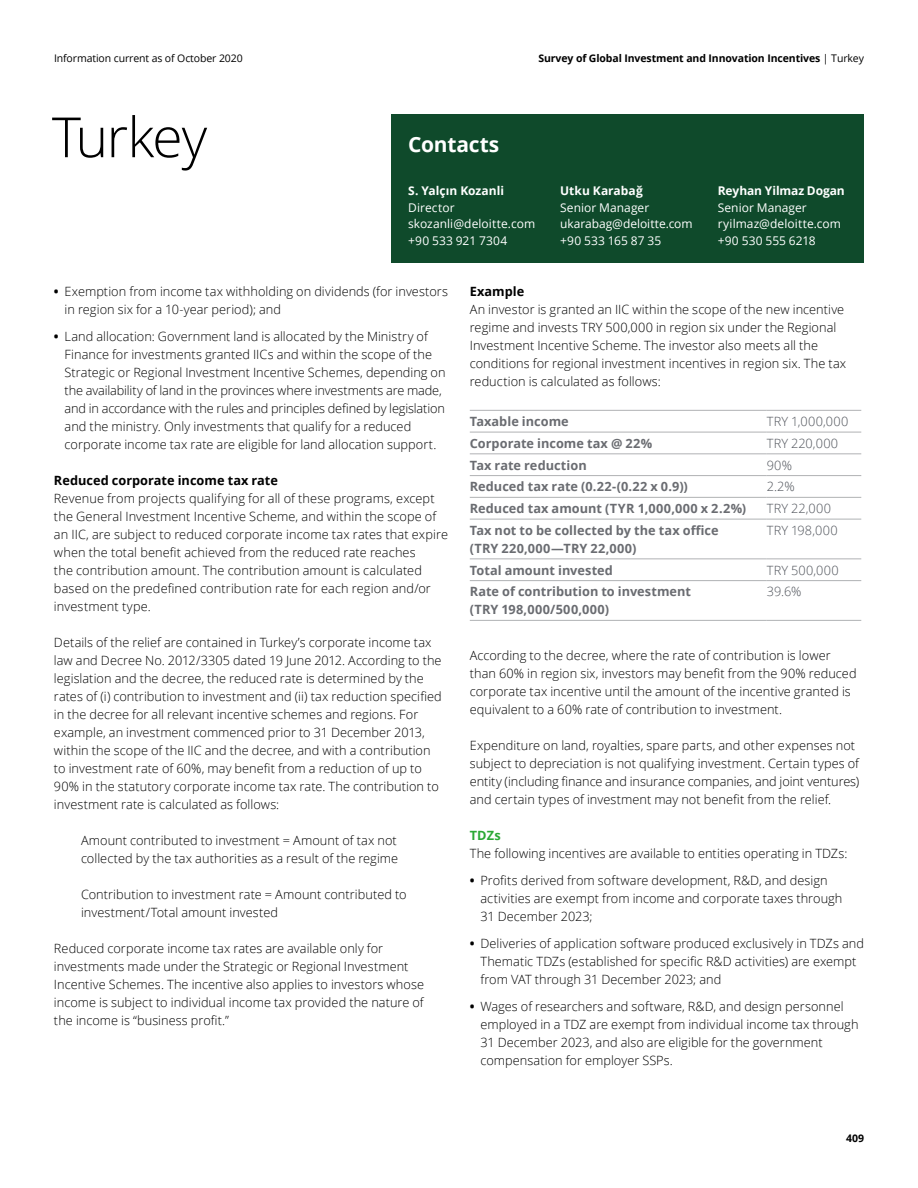
<style>
.page{position:relative;width:918px;height:1188px;background:#fff}
.page>*{position:absolute;margin:0;border:0;box-sizing:border-box;transform-origin:0 0}
.t1{font:300 55.5px "Open Sans";letter-spacing:-.03em;color:#000}
.t2{font:700 21px "Open Sans";letter-spacing:-.01em;color:#fff}
.t3{font:300 12.75px/18px "Open Sans";letter-spacing:.005em;color:#000}
.t4{font:700 12.75px/18px "Open Sans";color:#6a6c71}
.t5{font:300 12.75px "Open Sans";letter-spacing:.015em;color:#4f535a}
.t6{font:700 12.75px "Open Sans";color:#000}
.t7{font:700 12.75px "Open Sans";color:#2ba835}
.t8{font:12px/16.5px "Open Sans";letter-spacing:.005em;color:#fff}
.t9{font:700 12px "Open Sans";color:#fff}
.t10{font:700 10.5px "Open Sans";letter-spacing:-.01em;color:#000}
.t11{font:10.5px "Open Sans";letter-spacing:-.01em;color:#000}
.s1{font-weight:400}
.s2{font-weight:700}
</style>
<div class="page">
<hr style="left:470px;top:410px;width:297px;height:1px;background:#b0b2b4">
<hr style="left:767px;top:410px;width:94px;height:1px;background:#b0b2b4">
<hr style="left:470px;top:432px;width:297px;height:1px;background:#b0b2b4">
<hr style="left:767px;top:432px;width:94px;height:1px;background:#b0b2b4">
<hr style="left:470px;top:453px;width:297px;height:1px;background:#b0b2b4">
<hr style="left:767px;top:453px;width:94px;height:1px;background:#b0b2b4">
<hr style="left:470px;top:475px;width:297px;height:1px;background:#b0b2b4">
<hr style="left:767px;top:475px;width:94px;height:1px;background:#b0b2b4">
<hr style="left:470px;top:497px;width:297px;height:1px;background:#b0b2b4">
<hr style="left:767px;top:497px;width:94px;height:1px;background:#b0b2b4">
<hr style="left:470px;top:519px;width:297px;height:1px;background:#b0b2b4">
<hr style="left:767px;top:519px;width:94px;height:1px;background:#b0b2b4">
<hr style="left:470px;top:558px;width:297px;height:1px;background:#b0b2b4">
<hr style="left:767px;top:558px;width:94px;height:1px;background:#b0b2b4">
<hr style="left:470px;top:580px;width:297px;height:1px;background:#b0b2b4">
<hr style="left:767px;top:580px;width:94px;height:1px;background:#b0b2b4">
<hr style="left:470px;top:620px;width:297px;height:1px;background:#b0b2b4">
<hr style="left:767px;top:620px;width:94px;height:1px;background:#b0b2b4">
<div style="left:392px;top:115px;width:472px;height:148px;background:#0f4a2b"></div>
<p class="t11" style="left:54px;top:51px;width:190px">Information current as of October 2020</p>
<p class="t10" style="left:538px;top:51px;width:327px">Survey of Global Investment and Innovation Incentives <span class="s1">| Turkey</span></p>
<h1 class="t1" style="left:52px;top:99px;width:157px">Turkey</h1>
<h2 class="t2" style="left:408px;top:129px;width:92px">Contacts</h2>
<p class="t9" style="left:408px;top:182px;width:97px">S. Yalçın Kozanli</p>
<p class="t8" style="left:408px;top:199px;width:128px">Director skozanli@deloitte.com +90 533 921 7304</p>
<p class="t9" style="left:560px;top:182px;width:84px">Utku Karabağ</p>
<p class="t8" style="left:560px;top:199px;width:134px">Senior Manager ukarabag@deloitte.com +90 533 165 87 35</p>
<p class="t9" style="left:718px;top:182px;width:129px">Reyhan Yilmaz Dogan</p>
<p class="t8" style="left:718px;top:199px;width:125px">Senior Manager ryilmaz@deloitte.com +90 530 555 6218</p>
<p class="t3" style="left:65px;top:282px;width:385px;text-indent:-11px"><span class="s2">•</span> Exemption from income tax withholding on dividends (for investors in region six for a 10-year period); and</p>
<p class="t3" style="left:65px;top:327px;width:383px;text-indent:-11px"><span class="s2">•</span> Land allocation: Government land is allocated by the Ministry of Finance for investments granted IICs and within the scope of the Strategic or Regional Investment Incentive Schemes, depending on the availability of land in the provinces where investments are made, and in accordance with the rules and principles defined by legislation and the ministry. Only investments that qualify for a reduced corporate income tax rate are eligible for land allocation support.</p>
<p class="t6" style="left:54px;top:471px;width:226px">Reduced corporate income tax rate</p>
<p class="t3" style="left:54px;top:489px;width:396px">Revenue from projects qualifying for all of these programs, except the General Investment Incentive Scheme, and within the scope of an IIC, are subject to reduced corporate income tax rates that expire when the total benefit achieved from the reduced rate reaches<br>the contribution amount. The contribution amount is calculated based on the predefined contribution rate for each region and/or investment type.</p>
<p class="t3" style="left:54px;top:633px;width:389px">Details of the relief are contained in Turkey’s corporate income tax law and Decree No. 2012/3305 dated 19 June 2012. According to the legislation and the decree, the reduced rate is determined by the rates of (i) contribution to investment and (ii) tax reduction specified in the decree for all relevant incentive schemes and regions. For example, an investment commenced prior to 31 December 2013, within the scope of the IIC and the decree, and with a contribution to investment rate of 60%, may benefit from a reduction of up to 90% in the statutory corporate income tax rate. The contribution to investment rate is calculated as follows:</p>
<p class="t3" style="left:81px;top:831px;width:319px">Amount contributed to investment = Amount of tax not collected by the tax authorities as a result of the regime</p>
<p class="t3" style="left:81px;top:885px;width:327px">Contribution to investment rate = Amount contributed to investment/Total amount invested</p>
<p class="t3" style="left:54px;top:939px;width:372px">Reduced corporate income tax rates are available only for investments made under the Strategic or Regional Investment Incentive Schemes. The incentive also applies to investors whose income is subject to individual income tax provided the nature of the income is “business profit.”</p>
<p class="t6" style="left:470px;top:282px;width:56px">Example</p>
<p class="t3" style="left:470px;top:300px;width:378px">An investor is granted an IIC within the scope of the new incentive regime and invests TRY 500,000 in region six under the Regional Investment Incentive Scheme. The investor also meets all the conditions for regional investment incentives in region six. The tax reduction is calculated as follows:</p>
<p class="t4" style="left:470px;top:412px;width:101px">Taxable income</p>
<p class="t5" style="left:767px;top:413px;width:83px">TRY 1,000,000</p>
<p class="t4" style="left:470px;top:434px;width:184px">Corporate income tax @ 22%</p>
<p class="t5" style="left:767px;top:434px;width:73px">TRY 220,000</p>
<p class="t4" style="left:470px;top:456px;width:118px">Tax rate reduction</p>
<p class="t5" style="left:767px;top:456px;width:27px">90%</p>
<p class="t4" style="left:470px;top:477px;width:220px">Reduced tax rate (0.22-(0.22 x 0.9))</p>
<p class="t5" style="left:767px;top:478px;width:29px">2.2%</p>
<p class="t4" style="left:470px;top:499px;width:278px">Reduced tax amount (TYR 1,000,000 x 2.2%)</p>
<p class="t5" style="left:767px;top:500px;width:66px">TRY 22,000</p>
<p class="t4" style="left:470px;top:521px;width:250px">Tax not to be collected by the tax office (TRY 220,000—TRY 22,000)</p>
<p class="t5" style="left:767px;top:521px;width:72px">TRY 198,000</p>
<p class="t4" style="left:470px;top:561px;width:145px">Total amount invested</p>
<p class="t5" style="left:767px;top:561px;width:73px">TRY 500,000</p>
<p class="t4" style="left:470px;top:582px;width:223px">Rate of contribution to investment (TRY 198,000/500,000)</p>
<p class="t5" style="left:767px;top:583px;width:36px">39.6%</p>
<p class="t3" style="left:470px;top:646px;width:388px">According to the decree, where the rate of contribution is lower than 60% in region six, investors may benefit from the 90% reduced corporate tax incentive until the amount of the incentive granted is equivalent to a 60% rate of contribution to investment.</p>
<p class="t3" style="left:470px;top:736px;width:391px">Expenditure on land, royalties, spare parts, and other expenses not subject to depreciation is not qualifying investment. Certain types of entity (including finance and insurance companies, and joint ventures) and certain types of investment may not benefit from the relief.</p>
<p class="t7" style="left:470px;top:826px;width:32px">TDZs</p>
<p class="t3" style="left:470px;top:844px;width:379px">The following incentives are available to entities operating in TDZs:</p>
<p class="t3" style="left:480px;top:871px;width:364px;text-indent:-11px"><span class="s2">•</span> Profits derived from software development, R&amp;D, and design activities are exempt from income and corporate taxes through<br>31 December 2023;</p>
<p class="t3" style="left:480px;top:934px;width:385px;text-indent:-11px"><span class="s2">•</span> Deliveries of application software produced exclusively in TDZs and<br>Thematic TDZs (established for specific R&amp;D activities) are exempt from VAT through 31 December 2023; and</p>
<p class="t3" style="left:480px;top:997px;width:380px;text-indent:-11px"><span class="s2">•</span> Wages of researchers and software, R&amp;D, and design personnel employed in a TDZ are exempt from individual income tax through 31 December 2023, and also are eligible for the government compensation for employer SSPs.</p>
<p class="t10" style="left:846px;top:1131px;width:19px">409</p>
</div>
